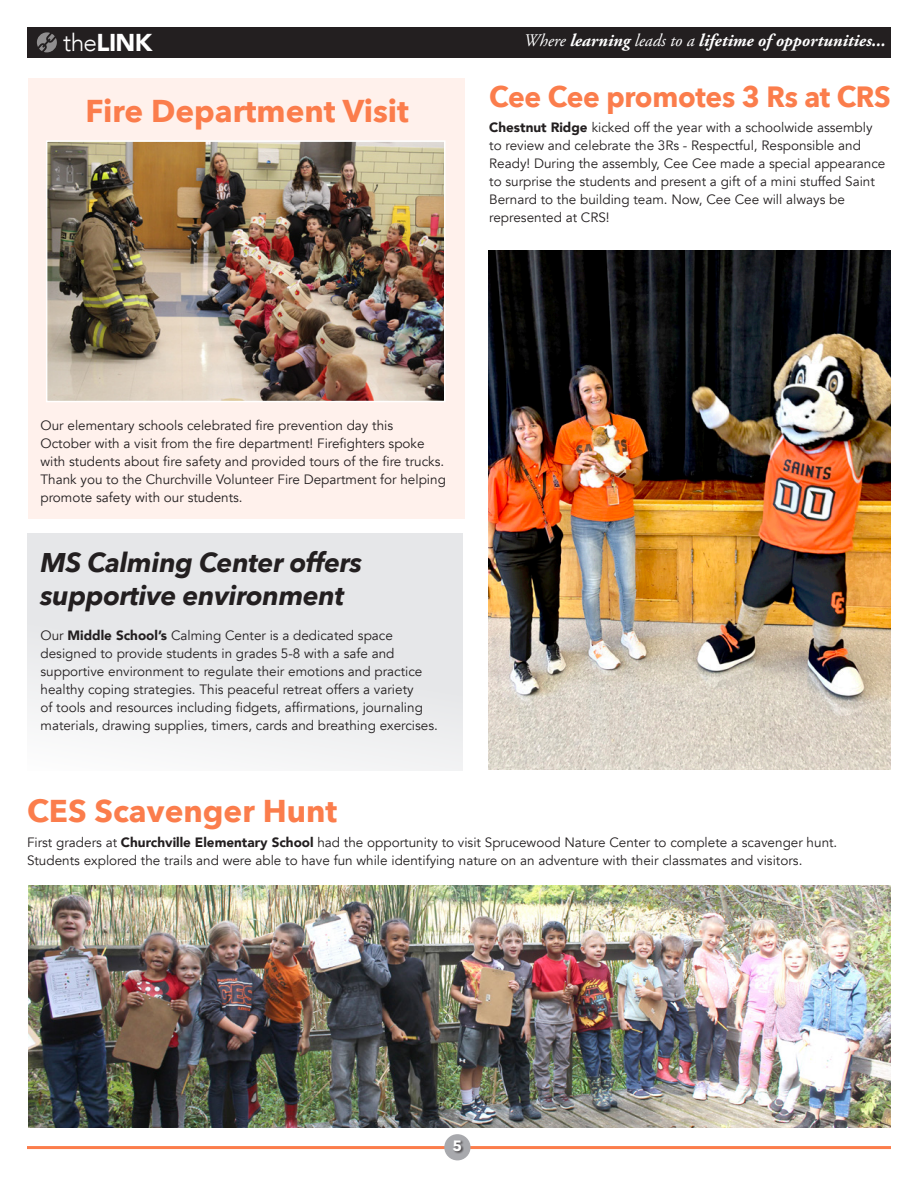
<style>
.page{position:relative;width:918px;height:1188px;background:#fff}
.page>*{position:absolute;margin:0;border:0;box-sizing:border-box;transform-origin:0 0}
.headline{font:700 31.5px "Avenir Next";color:#fb7d4c}
.headline-2{font:700 29.25px "Avenir Next";letter-spacing:-.01em;color:#fb7d4c;scale:.96 1}
.headline-3{font:italic 700 27px/33px "Avenir Next";letter-spacing:-.01em;color:#231f20}
.t1{font:900 24.3px "Avenir";color:#fff}
.t2{font:italic 700 17.7px "Adobe Garamond Pro";color:#fff}
.t3{font:700 15px "Avenir Next";color:#fff}
.text{font:13.5px/18px "Avenir";color:#231f20}
.s1{font-weight:300}
.s2{font-weight:400}
.s3{font-weight:900}
</style>
<div class="page">
<div style="left:28px;top:78px;width:436px;height:440px;background:#fff1ec"></div>
<img style="left:28px;top:886px;width:863px;height:242px">
<img style="left:488px;top:251px;width:403px;height:519px">
<img style="left:49px;top:143px;width:394px;height:256px">
<div style="left:46px;top:140px;width:400px;height:262px;border:2px solid #fff"></div>
<div style="left:27px;top:534px;width:435px;height:237px;background:#e6e7e9"></div>
<hr style="left:27px;top:1146px;width:864px;height:3px;background:#fb7d4c">
<div style="left:444px;top:1134px;width:27px;height:26px;background:#a8a9ad;border-radius:50%"></div>
<div style="left:452px;top:1140px;width:12px;height:14px;background:#231f20;opacity:.75"></div>
<div style="left:27px;top:27px;width:864px;height:30px;background:#231f20"></div>
<svg style="left:37px;top:32px;width:20px;height:20px"></svg>
<h3 class="t1" style="left:63px;top:21px;width:91px"><span class="s1">the</span>LINK</h3>
<h3 class="t2" style="left:524px;top:31px;width:363px"><span class="s2">Where</span> learning <span class="s2">leads to a</span> lifetime of opportunities...</h3>
<p class="headline" style="left:86px;top:84px;width:325px">Fire Department Visit</p>
<p class="headline-2" style="left:489px;top:72px;width:420px">Cee Cee promotes 3 Rs at CRS</p>
<p class="text" style="left:489px;top:118px;width:398px"><span class="s3">Chestnut Ridge</span> kicked off the year with a schoolwide assembly to review and celebrate the 3Rs - Respectful, Responsible and Ready! During the assembly, Cee Cee made a special appearance to surprise the students and present a gift of a mini stuffed Saint Bernard to the building team. Now, Cee Cee will always be represented at CRS!</p>
<p class="text" style="left:40px;top:417px;width:407px">Our elementary schools celebrated fire prevention day this October with a visit from the fire department! Firefighters spoke with students about fire safety and provided tours of the fire trucks.<br>Thank you to the Churchville Volunteer Fire Department for helping promote safety with our students.</p>
<p class="headline-3" style="left:40px;top:545px;width:323px">MS Calming Center offers supportive environment</p>
<p class="text" style="left:40px;top:627px;width:399px">Our <span class="s3">Middle School’s</span> Calming Center is a dedicated space designed to provide students in grades 5-8 with a safe and supportive environment to regulate their emotions and practice healthy coping strategies. This peaceful retreat offers a variety<br>of tools and resources including fidgets, affirmations, journaling materials, drawing supplies, timers, cards and breathing exercises.</p>
<p class="headline" style="left:27px;top:784px;width:312px">CES Scavenger Hunt</p>
<p class="text" style="left:27px;top:833px;width:812px">First graders at <span class="s3">Churchville Elementary School</span> had the opportunity to visit Sprucewood Nature Center to complete a scavenger hunt.<br>Students explored the trails and were able to have fun while identifying nature on an adventure with their classmates and visitors.</p>
<p class="t3" style="left:453px;top:1133px;width:11px">5</p>
</div>
